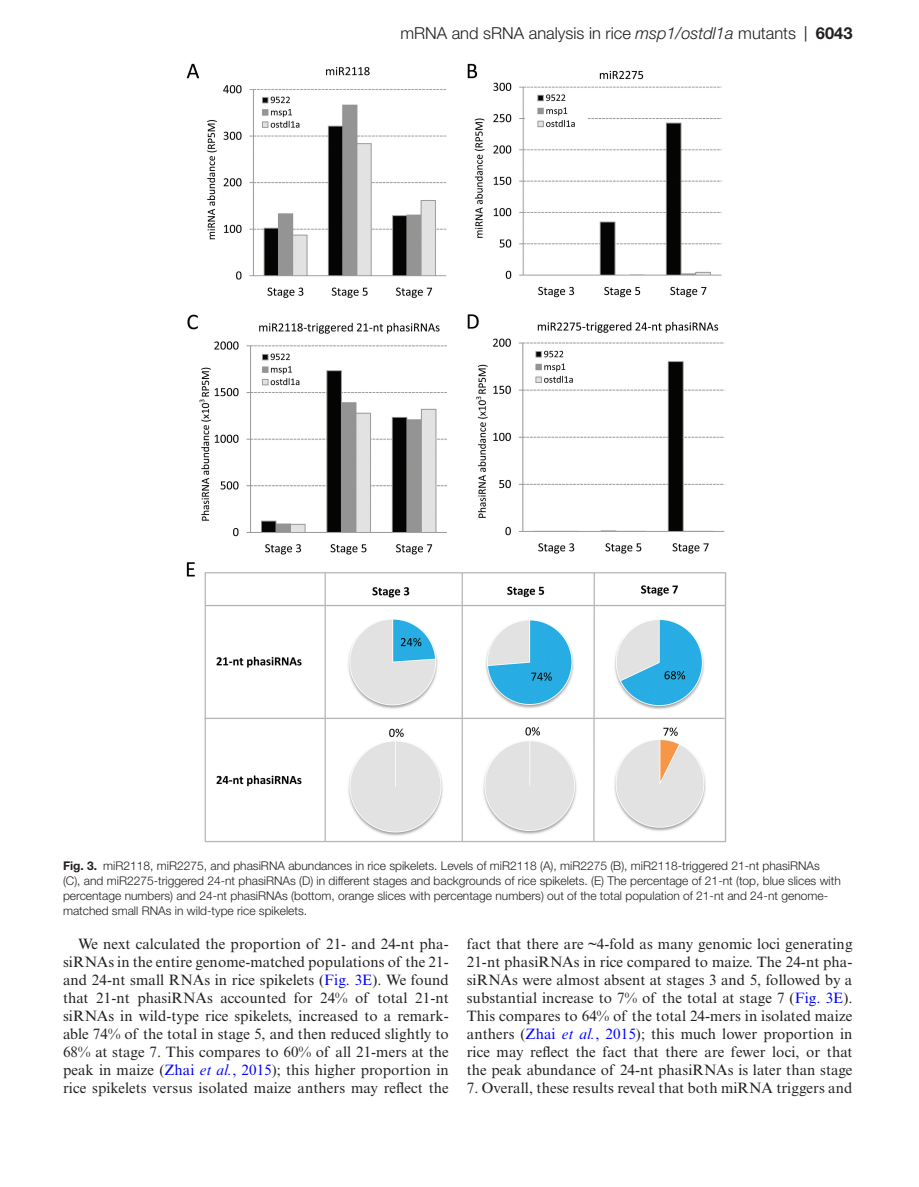
<style>
.page{position:relative;width:919px;height:1187px;background:#fff}
.page>*{position:absolute;margin:0;border:0;box-sizing:border-box;transform-origin:0 0}
.t1{font:300 16.5px "Helvetica Neue LT Std";color:#231f20}
.t2{font:15px/18px "Times New Roman MT Std";letter-spacing:.005em;color:#231f20;text-align:justify}
.t3{font:300 12px/15px "Helvetica Neue LT Std";color:#231f20}
.s1{font-style:italic}
.s2{font-family:"Times New Roman MT Std";font-weight:400}
.s3{font-weight:700}
.s4{color:#00f}
.s5{font-style:italic;color:#00f}
</style>
<div class="page">
<img style="left:186px;top:63px;width:540px;height:779px">
<p class="t1" style="left:400px;top:23px;width:453px">mRNA and sRNA analysis in rice <span class="s1">msp1/ostdl1a</span> mutants <span class="s2">|</span> <span class="s3">6043</span></p>
<p class="t3" style="left:63px;top:858px;width:779px"><span class="s3">Fig. 3.</span> miR2118, miR2275, and phasiRNA abundances in rice spikelets. Levels of miR2118 (A), miR2275 (B), miR2118-triggered 21-nt phasiRNAs<br>(C), and miR2275-triggered 24-nt phasiRNAs (D) in different stages and backgrounds of rice spikelets. (E) The percentage of 21-nt (top, blue slices with percentage numbers) and 24-nt phasiRNAs (bottom, orange slices with percentage numbers) out of the total population of 21-nt and 24-nt genome&shy;matched small RNAs in wild-type rice spikelets.</p>
<p class="t2" style="left:63px;top:934px;width:387px;text-indent:15px">We next calculated the proportion of 21- and 24-nt pha&shy;siRNAs in the entire genome-matched populations of the 21- and 24-nt small RNAs in rice spikelets (<span class="s4">Fig. 3E</span>). We found that 21-nt phasiRNAs accounted for 24% of total 21-nt siRNAs in wild-type rice spikelets, increased to a remark&shy;able 74% of the total in stage 5, and then reduced slightly to 68% at stage 7. This compares to 60% of all 21-mers at the peak in maize (<span class="s4">Zhai</span> <span class="s5">et al.</span><span class="s4">, 2015</span>); this higher proportion in rice spikelets versus isolated maize anthers may reflect the</p>
<p class="t2" style="left:466px;top:934px;width:387px">fact that there are ~4-fold as many genomic loci generating 21-nt phasiRNAs in rice compared to maize. The 24-nt pha&shy;siRNAs were almost absent at stages 3 and 5, followed by a substantial increase to 7% of the total at stage 7 (<span class="s4">Fig. 3E</span>).<br>This compares to 64% of the total 24-mers in isolated maize anthers (<span class="s4">Zhai</span> <span class="s5">et al.</span><span class="s4">, 2015</span>); this much lower proportion in rice may reflect the fact that there are fewer loci, or that the peak abundance of 24-nt phasiRNAs is later than stage</p>
<p class="t2" style="left:466px;top:1078px;width:387px">7. Overall, these results reveal that both miRNA triggers and</p>
</div>
